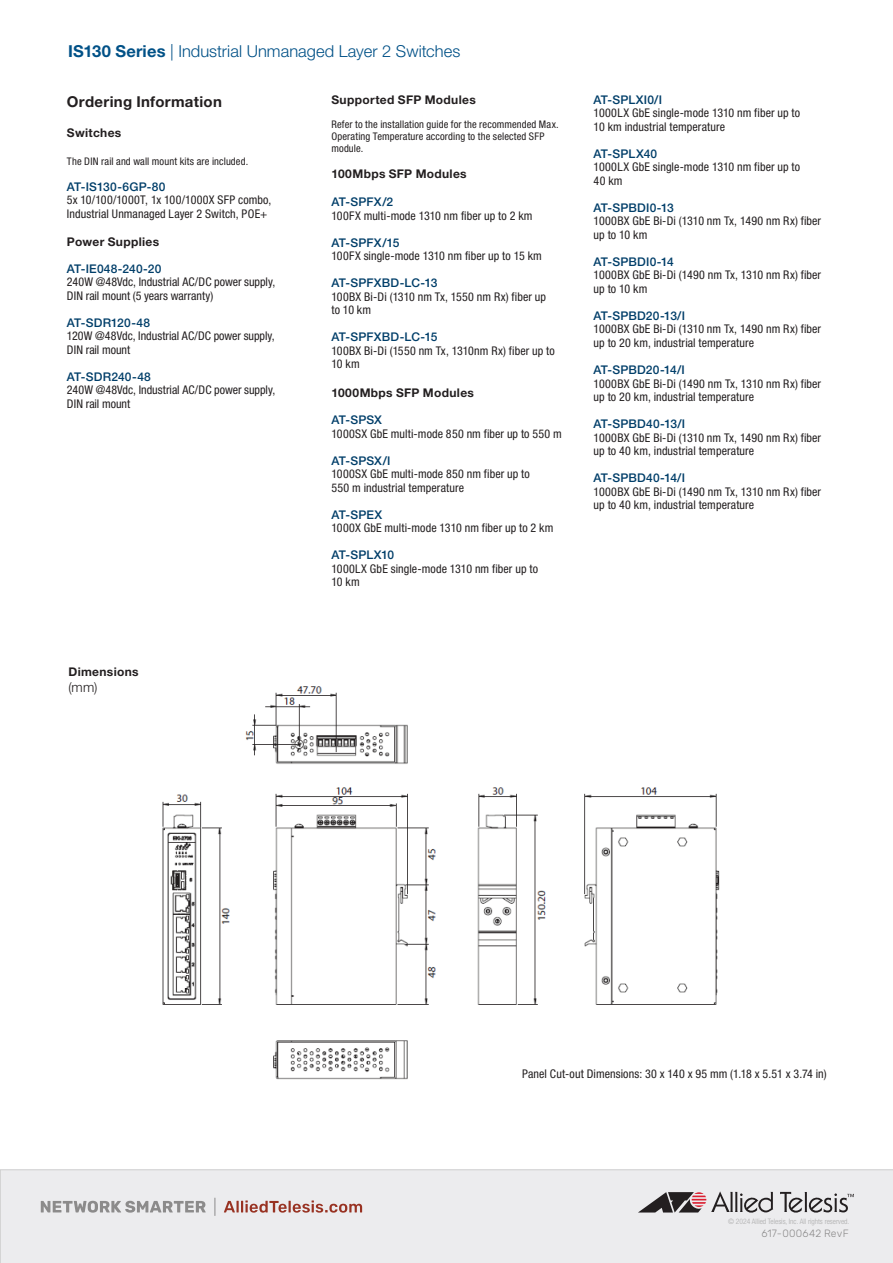
<style>
.page{position:relative;width:893px;height:1263px;background:#fff}
.page>*{position:absolute;margin:0;border:0;box-sizing:border-box;transform-origin:0 0}
.t1{font:300 16.5px "Helvetica Neue";letter-spacing:.005em;color:#005187}
.t2{font:700 15px "Helvetica Neue";letter-spacing:.02em;color:#231f20}
.t3{font:300 13.5px "Helvetica Neue";color:#231f20}
.t4{font:condensed 12px/13.5px "Helvetica Neue";letter-spacing:.005em;color:#231f20}
.t5{font:500 12px "Helvetica Neue";letter-spacing:.015em;color:#003e69}
.t6{font:700 12px "Helvetica Neue";letter-spacing:.03em;color:#231f20}
.t7{font:500 12px "Helvetica Neue";letter-spacing:-.01em;color:#003e69}
.t8{font:condensed 10.5px/12px "Helvetica Neue";letter-spacing:.015em;color:#231f20}
.t9{font:300 10.5px "Rubik";letter-spacing:.025em;color:#8c8b8b}
.t10{font:300 condensed 7.5px "Helvetica Neue";color:#acacac}
.s1{font-weight:700}
</style>
<div class="page">
<img style="left:162px;top:686px;width:558px;height:394px">
<div style="left:68px;top:651px;width:148px;height:56px;background:#fff"></div>
<div style="left:676px;top:651px;width:148px;height:57px;background:#fff"></div>
<div style="left:0;top:1169px;width:893px;height:94px;background:#ececee"></div>
<svg style="left:224px;top:1200px;width:138px;height:12px;background:#cda7a3"></svg>
<svg style="left:41px;top:1198px;width:174px;height:18px;background:#cacacb"></svg>
<svg style="left:780px;top:1192px;width:74px;height:20px"></svg>
<svg style="left:638px;top:1191px;width:135px;height:21px;background:#9d9698"></svg>
<h1 class="t1" style="left:68px;top:41px;width:394px"><span class="s1">IS130 Series</span> | Industrial Unmanaged Layer 2 Switches</h1>
<p class="t2" style="left:67px;top:92px;width:157px">Ordering Information</p>
<p class="t6" style="left:67px;top:126px;width:56px">Switches</p>
<p class="t8" style="left:67px;top:156px;width:183px">The DIN rail and wall mount kits are included.</p>
<p class="t5" style="left:67px;top:179px;width:100px">AT-IS130-6GP-80</p>
<p class="t4" style="left:67px;top:193px;width:206px">5x 10/100/1000T, 1x 100/1000X SFP combo,<br>Industrial Unmanaged Layer 2 Switch, POE+</p>
<p class="t6" style="left:67px;top:234px;width:94px">Power Supplies</p>
<p class="t5" style="left:67px;top:261px;width:96px">AT-IE048-240-20</p>
<p class="t4" style="left:67px;top:275px;width:210px">240W @48Vdc, Industrial AC/DC power supply,<br>DIN rail mount (5 years warranty)</p>
<p class="t5" style="left:67px;top:315px;width:85px">AT-SDR120-48</p>
<p class="t4" style="left:67px;top:329px;width:209px">120W @48Vdc, Industrial AC/DC power supply,<br>DIN rail mount</p>
<p class="t5" style="left:67px;top:369px;width:85px">AT-SDR240-48</p>
<p class="t4" style="left:67px;top:383px;width:210px">240W @48Vdc, Industrial AC/DC power supply,<br>DIN rail mount</p>
<p class="t6" style="left:331px;top:92px;width:146px">Supported SFP Modules</p>
<p class="t8" style="left:331px;top:118px;width:229px">Refer to the installation guide for the recommended Max.<br>Operating Temperature according to the selected SFP module.</p>
<p class="t6" style="left:331px;top:167px;width:137px">100Mbps SFP Modules</p>
<p class="t5" style="left:331px;top:195px;width:63px">AT-SPFX/2</p>
<p class="t4" style="left:331px;top:209px;width:203px">100FX multi-mode 1310 nm fiber up to 2 km</p>
<p class="t5" style="left:331px;top:235px;width:70px">AT-SPFX/15</p>
<p class="t4" style="left:331px;top:249px;width:212px">100FX single-mode 1310 nm fiber up to 15 km</p>
<p class="t5" style="left:331px;top:276px;width:108px">AT-SPFXBD-LC-13</p>
<p class="t4" style="left:331px;top:290px;width:216px">100BX Bi-Di (1310 nm Tx, 1550 nm Rx) fiber up to 10 km</p>
<p class="t5" style="left:331px;top:330px;width:108px">AT-SPFXBD-LC-15</p>
<p class="t4" style="left:331px;top:344px;width:225px">100BX Bi-Di (1550 nm Tx, 1310nm Rx) fiber up to<br>10 km</p>
<p class="t6" style="left:331px;top:385px;width:144px">1000Mbps SFP Modules</p>
<p class="t5" style="left:331px;top:413px;width:52px">AT-SPSX</p>
<p class="t4" style="left:331px;top:426px;width:232px">1000SX GbE multi-mode 850 nm fiber up to 550 m</p>
<p class="t5" style="left:331px;top:453px;width:61px">AT-SPSX/I</p>
<p class="t4" style="left:331px;top:467px;width:200px">1000SX GbE multi-mode 850 nm fiber up to<br>550 m industrial temperature</p>
<p class="t5" style="left:331px;top:507px;width:52px">AT-SPEX</p>
<p class="t4" style="left:331px;top:521px;width:224px">1000X GbE multi-mode 1310 nm fiber up to 2 km</p>
<p class="t7" style="left:331px;top:548px;width:64px">AT-SPLX10</p>
<p class="t4" style="left:331px;top:561px;width:208px">1000LX GbE single-mode 1310 nm fiber up to<br>10 km</p>
<p class="t6" style="left:68px;top:664px;width:72px">Dimensions</p>
<p class="t3" style="left:68px;top:679px;width:30px">(mm)</p>
<p class="t5" style="left:594px;top:93px;width:70px">AT-SPLXI0/I</p>
<p class="t4" style="left:594px;top:106px;width:208px">1000LX GbE single-mode 1310 nm fiber up to<br>10 km industrial temperature</p>
<p class="t5" style="left:594px;top:147px;width:65px">AT-SPLX40</p>
<p class="t4" style="left:594px;top:160px;width:208px">1000LX GbE single-mode 1310 nm fiber up to<br>40 km</p>
<p class="t5" style="left:594px;top:201px;width:82px">AT-SPBDI0-13</p>
<p class="t4" style="left:594px;top:214px;width:229px">1000BX GbE Bi-Di (1310 nm Tx, 1490 nm Rx) fiber up to 10 km</p>
<p class="t5" style="left:594px;top:255px;width:82px">AT-SPBDI0-14</p>
<p class="t4" style="left:594px;top:268px;width:229px">1000BX GbE Bi-Di (1490 nm Tx, 1310 nm Rx) fiber up to 10 km</p>
<p class="t5" style="left:594px;top:309px;width:93px">AT-SPBD20-13/I</p>
<p class="t4" style="left:594px;top:322px;width:229px">1000BX GbE Bi-Di (1310 nm Tx, 1490 nm Rx) fiber up to 20 km, industrial temperature</p>
<p class="t5" style="left:594px;top:363px;width:93px">AT-SPBD20-14/I</p>
<p class="t4" style="left:594px;top:376px;width:229px">1000BX GbE Bi-Di (1490 nm Tx, 1310 nm Rx) fiber up to 20 km, industrial temperature</p>
<p class="t5" style="left:594px;top:417px;width:93px">AT-SPBD40-13/I</p>
<p class="t4" style="left:594px;top:430px;width:229px">1000BX GbE Bi-Di (1310 nm Tx, 1490 nm Rx) fiber up to 40 km, industrial temperature</p>
<p class="t5" style="left:594px;top:471px;width:93px">AT-SPBD40-14/I</p>
<p class="t4" style="left:594px;top:484px;width:229px">1000BX GbE Bi-Di (1490 nm Tx, 1310 nm Rx) fiber up to 40 km, industrial temperature</p>
<p class="t4" style="left:522px;top:1067px;width:306px">Panel Cut-out Dimensions: 30 x 140 x 95 mm (1.18 x 5.51 x 3.74 in)</p>
<p class="t10" style="left:728px;top:1217px;width:123px">© 2024 Allied Telesis, Inc. All rights reserved.</p>
<p class="t9" style="left:761px;top:1227px;width:89px">617-000642 RevF</p>
</div>
